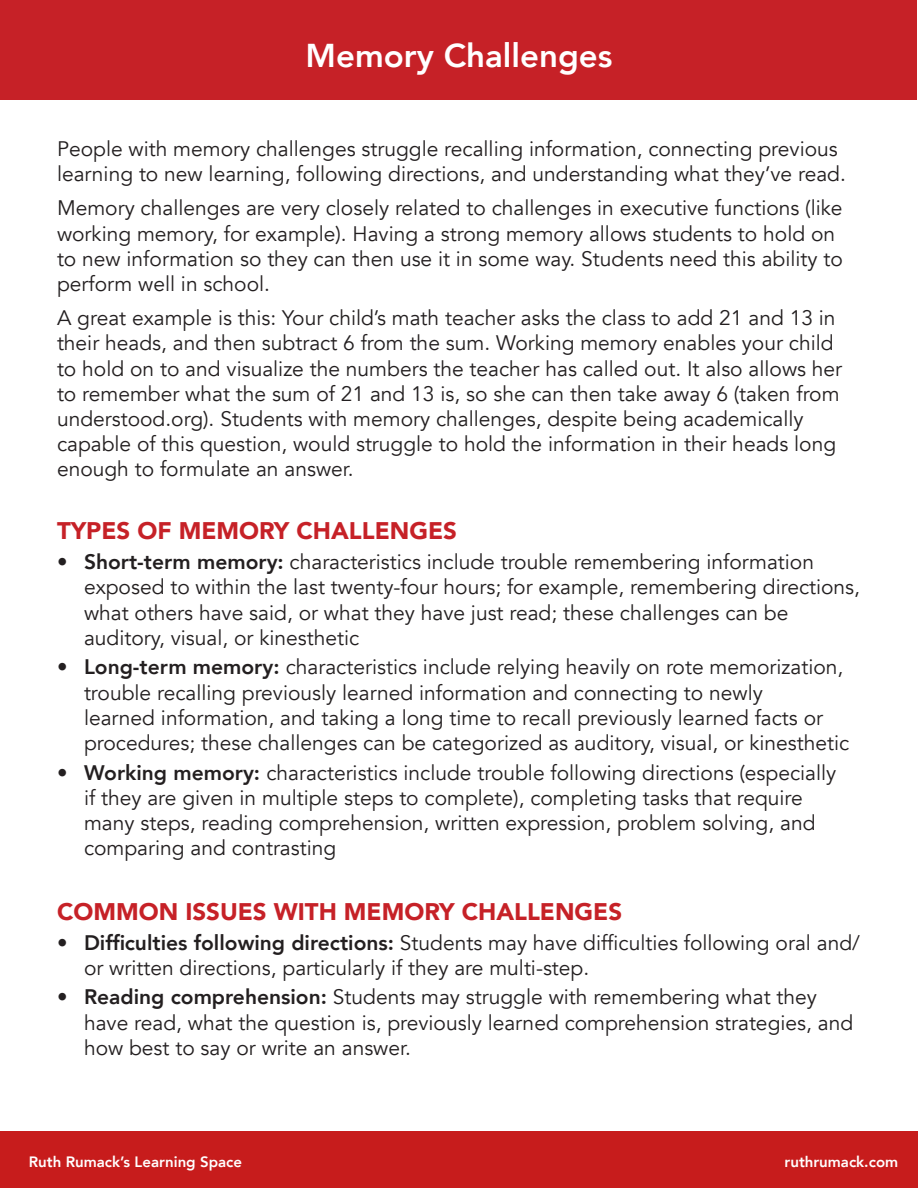
<style>
.page{position:relative;width:918px;height:1188px;background:#fff}
.page>*{position:absolute;margin:0;border:0;box-sizing:border-box;transform-origin:0 0}
.t1{font:800 33px "Avenir";color:#fff}
.t2{font:900 24px "Avenir";color:#c62127}
.t3{font:21px/25.2px "Avenir";color:#231f20}
.t4{font:800 15px "Avenir";color:#fff}
.s1{font-weight:800}
</style>
<div class="page">
<div style="left:0;top:1131px;width:918px;height:57px;background:#c71c1c"></div>
<div style="left:1px;top:1px;width:916px;height:99px;background:#c62127"></div>
<h1 class="t1" style="left:306px;top:34px;width:308px">Memory Challenges</h1>
<p class="t3" style="left:57px;top:137px;width:790px">People with memory challenges struggle recalling information, connecting previous learning to new learning, following directions, and understanding what they’ve read.</p>
<p class="t3" style="left:57px;top:196px;width:787px">Memory challenges are very closely related to challenges in executive functions (like working memory, for example). Having a strong memory allows students to hold on to new information so they can then use it in some way. Students need this ability to perform well in school.</p>
<p class="t3" style="left:57px;top:306px;width:787px">A great example is this: Your child’s math teacher asks the class to add 21 and 13 in their heads, and then subtract 6 from the sum. Working memory enables your child to hold on to and visualize the numbers the teacher has called out. It also allows her to remember what the sum of 21 and 13 is, so she can then take away 6 (taken from understood.org). Students with memory challenges, despite being academically capable of this question, would struggle to hold the information in their heads long enough to formulate an answer.</p>
<p class="t2" style="left:57px;top:515px;width:401px">TYPES OF MEMORY CHALLENGES</p>
<p class="t3" style="left:84px;top:550px;width:778px;text-indent:-27px"><span class="s1">• Short-term memory:</span> characteristics include trouble remembering information exposed to within the last twenty-four hours; for example, remembering directions, what others have said, or what they have just read; these challenges can be auditory, visual, or kinesthetic</p>
<p class="t3" style="left:84px;top:655px;width:767px;text-indent:-27px"><span class="s1">• Long-term memory:</span> characteristics include relying heavily on rote memorization, trouble recalling previously learned information and connecting to newly<br>learned information, and taking a long time to recall previously learned facts or procedures; these challenges can be categorized as auditory, visual, or kinesthetic</p>
<p class="t3" style="left:84px;top:760px;width:754px;text-indent:-27px"><span class="s1">• Working memory:</span> characteristics include trouble following directions (especially if they are given in multiple steps to complete), completing tasks that require many steps, reading comprehension, written expression, problem solving, and comparing and contrasting</p>
<p class="t2" style="left:57px;top:896px;width:567px">COMMON ISSUES WITH MEMORY CHALLENGES</p>
<p class="t3" style="left:84px;top:930px;width:777px;text-indent:-27px"><span class="s1">• Difficulties following directions:</span> Students may have difficulties following oral and/ or written directions, particularly if they are multi-step.</p>
<p class="t3" style="left:84px;top:985px;width:771px;text-indent:-27px"><span class="s1">• Reading comprehension:</span> Students may struggle with remembering what they have read, what the question is, previously learned comprehension strategies, and how best to say or write an answer.</p>
<p class="t4" style="left:29px;top:1152px;width:215px">Ruth Rumack’s Learning Space</p>
<p class="t4" style="left:785px;top:1152px;width:115px">ruthrumack.com</p>
</div>
